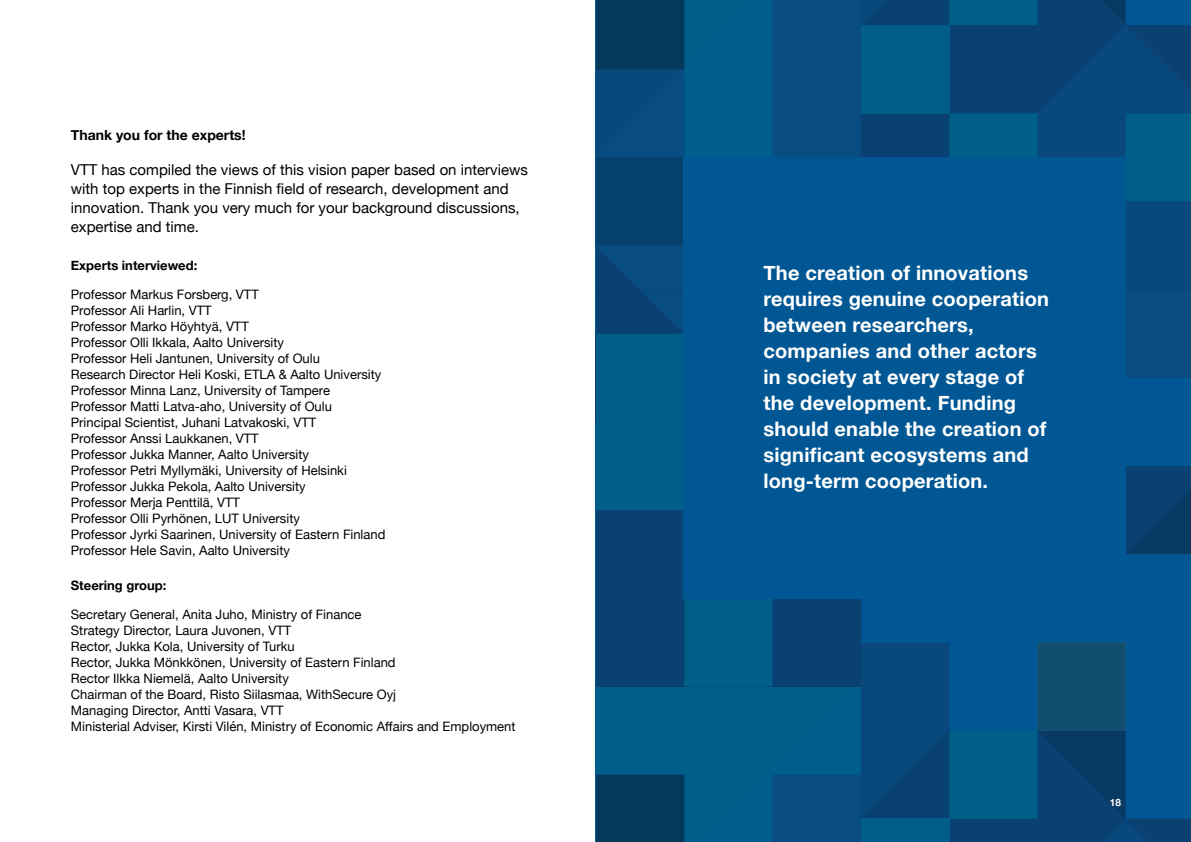
<style>
.page{position:relative;width:1191px;height:842px;background:#fff}
.page>*{position:absolute;margin:0;border:0;box-sizing:border-box;transform-origin:0 0}
.Iso_nosto{font:700 20px/26px "Helvetica Neue";letter-spacing:.01em;color:#fff}
.Ingressi{font:15px/19px "Helvetica Neue";color:#000}
.t1{font:700 14px "Helvetica Neue";color:#000}
.Ingressi-2{font:13px "Helvetica Neue";color:#000}
.t2{font:700 13px "Helvetica Neue";color:#000}
.t3{font:700 10px "Helvetica Neue";color:#fff}
</style>
<div class="page">
<svg style="left:595px;top:0;width:596px;height:842px;background:#044f7f"></svg>
<div style="left:683px;top:157px;width:442px;height:441px;background:#015794"></div>
<h2 class="t1" style="left:71px;top:124px;width:176px">Thank you for the experts!</h2>
<p class="Ingressi" style="left:71px;top:161px;width:458px">VTT has compiled the views of this vision paper based on interviews with top experts in the Finnish field of research, development and innovation. Thank you very much for your background discussions, expertise and time.</p>
<h2 class="t2" style="left:71px;top:255px;width:128px">Experts interviewed:</h2>
<p class="Ingressi-2" style="left:71px;top:285px;width:189px">Professor Markus Forsberg, VTT</p>
<p class="Ingressi-2" style="left:71px;top:301px;width:142px">Professor Ali Harlin, VTT</p>
<p class="Ingressi-2" style="left:71px;top:317px;width:179px">Professor Marko Höyhtyä, VTT</p>
<p class="Ingressi-2" style="left:71px;top:333px;width:215px">Professor Olli Ikkala, Aalto University</p>
<p class="Ingressi-2" style="left:71px;top:349px;width:250px">Professor Heli Jantunen, University of Oulu</p>
<p class="Ingressi-2" style="left:71px;top:365px;width:312px">Research Director Heli Koski, ETLA &amp; Aalto University</p>
<p class="Ingressi-2" style="left:71px;top:381px;width:261px">Professor Minna Lanz, University of Tampere</p>
<p class="Ingressi-2" style="left:71px;top:397px;width:263px">Professor Matti Latva-aho, University of Oulu</p>
<p class="Ingressi-2" style="left:71px;top:413px;width:247px">Principal Scientist, Juhani Latvakoski, VTT</p>
<p class="Ingressi-2" style="left:71px;top:429px;width:189px">Professor Anssi Laukkanen, VTT</p>
<p class="Ingressi-2" style="left:71px;top:445px;width:240px">Professor Jukka Manner, Aalto University</p>
<p class="Ingressi-2" style="left:71px;top:461px;width:277px">Professor Petri Myllymäki, University of Helsinki</p>
<p class="Ingressi-2" style="left:71px;top:477px;width:236px">Professor Jukka Pekola, Aalto University</p>
<p class="Ingressi-2" style="left:71px;top:493px;width:170px">Professor Merja Penttilä, VTT</p>
<p class="Ingressi-2" style="left:71px;top:509px;width:230px">Professor Olli Pyrhönen, LUT University</p>
<p class="Ingressi-2" style="left:71px;top:525px;width:316px">Professor Jyrki Saarinen, University of Eastern Finland</p>
<p class="Ingressi-2" style="left:71px;top:541px;width:221px">Professor Hele Savin, Aalto University</p>
<h2 class="t2" style="left:71px;top:575px;width:97px">Steering group:</h2>
<p class="Ingressi-2" style="left:71px;top:605px;width:292px">Secretary General, Anita Juho, Ministry of Finance</p>
<p class="Ingressi-2" style="left:71px;top:621px;width:222px">Strategy Director, Laura Juvonen, VTT</p>
<p class="Ingressi-2" style="left:71px;top:637px;width:225px">Rector, Jukka Kola, University of Turku</p>
<p class="Ingressi-2" style="left:71px;top:653px;width:326px">Rector, Jukka Mönkkönen, University of Eastern Finland</p>
<p class="Ingressi-2" style="left:71px;top:669px;width:219px">Rector Ilkka Niemelä, Aalto University</p>
<p class="Ingressi-2" style="left:71px;top:685px;width:327px">Chairman of the Board, Risto Siilasmaa, WithSecure Oyj</p>
<p class="Ingressi-2" style="left:71px;top:701px;width:214px">Managing Director, Antti Vasara, VTT</p>
<p class="Ingressi-2" style="left:71px;top:717px;width:446px">Ministerial Adviser, Kirsti Vilén, Ministry of Economic Affairs and Employment</p>
<p class="Iso_nosto" style="left:763px;top:261px;width:287px">The creation of innovations requires genuine cooperation between researchers, companies and other actors in society at every stage of the development. Funding should enable the creation of significant ecosystems and long-term cooperation.</p>
<p class="t3" style="left:1109px;top:794px;width:13px">18</p>
</div>
